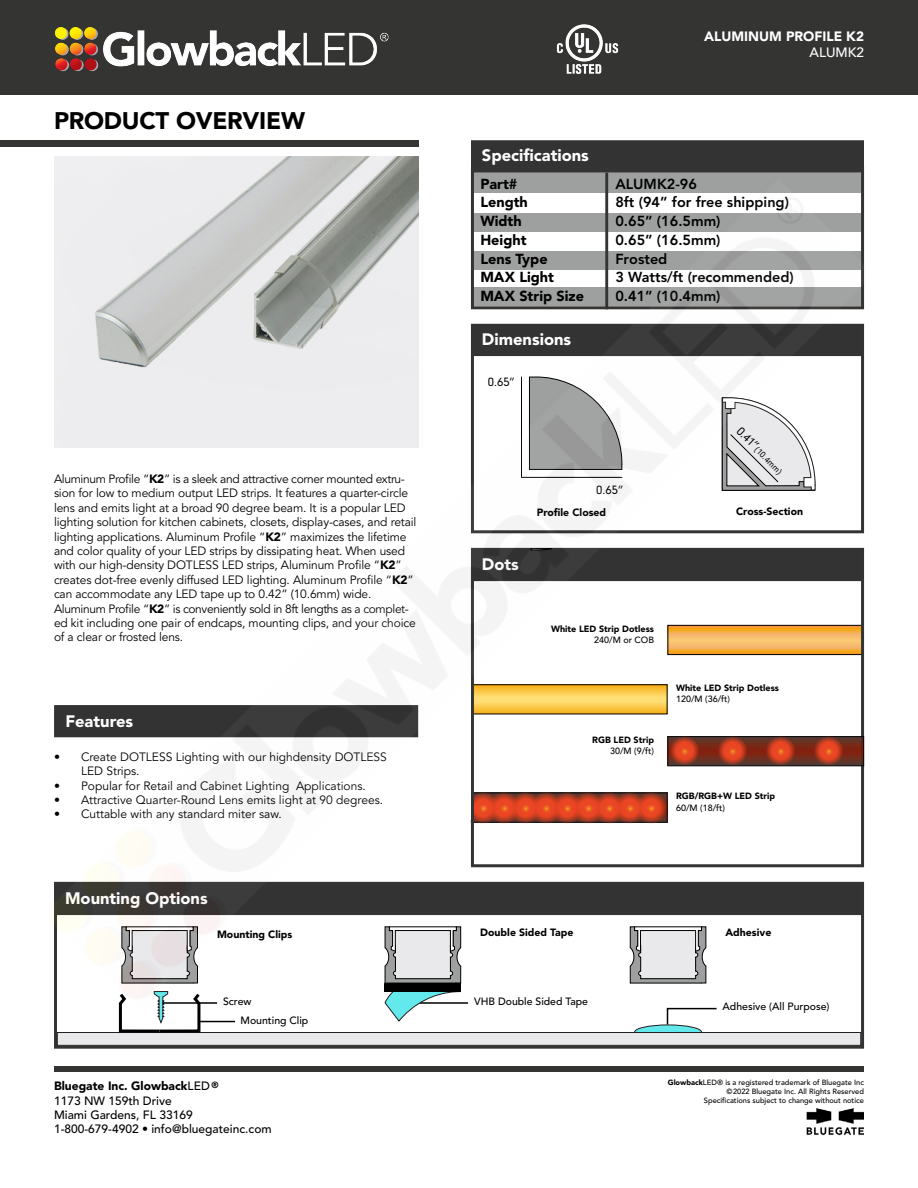
<style>
.page{position:relative;width:918px;height:1188px;background:#fff}
.page>*{position:absolute;margin:0;border:0;box-sizing:border-box;transform-origin:0 0}
.t1{font:900 24px "Avenir";letter-spacing:-.01em;color:#000101}
.t2{font:900 16.5px "Avenir LT Std";color:#fff}
.t3{font:800 14.4px/18.8px "Avenir LT Std";color:#000}
.t4{font:900 14.4px/18.8px "Avenir LT Std";color:#000}
.t5{font:900 13.5px "Avenir LT Std";color:#fff}
.t6{font:500 13.5px "Avenir LT Std";color:#fff}
.t7{font:12.6px "Neuzeit Gro TOT";color:#000}
.t8{font:12px/14.4px "Avenir LT Std";letter-spacing:-.01em;color:#000}
.t9{font:500 12px/14.4px "Avenir LT Std";color:#000}
.t10{font:900 10.5px "Avenir LT Std";color:#000}
.t11{font:500 10.5px/19.4px "Avenir LT Std";color:#000}
.t12{font:900 9px "Avenir LT Std";color:#000}
.t13{font:500 9px "Avenir LT Std";color:#000}
.t14{font:9px "Neuzeit Gro TOT";color:#000}
.t15{font:900 8.85px "Avenir LT Std";color:#000}
.t16{font:500 7.5px/9px "Avenir LT Std";color:#000;text-align:right}
.t17{font:7.5px/9px "Avenir LT Std";color:#000;text-align:right}
.s1{font-weight:900}
.s2{font-size:12.6px}
</style>
<div class="page">
<div style="left:473px;top:169px;width:390px;height:23px;background:#9e9f9f"></div>
<div style="left:471px;top:140px;width:393px;height:32px;background:#333;border:2px solid #333"></div>
<img style="left:807px;top:1108px;width:57px;height:28px">
<div style="left:0;top:0;width:918px;height:94px;background:#343433"></div>
<img style="left:55px;top:27px;width:334px;height:45px">
<div style="left:0;top:140px;width:418px;height:7px;background:#343433"></div>
<div style="left:54px;top:1066px;width:810px;height:6px;background:#343433"></div>
<hr style="left:605px;top:173px;width:3px;height:136px;background:#343433">
<img style="left:556px;top:24px;width:63px;height:50px">
<img style="left:54px;top:157px;width:364px;height:22px">
<svg style="left:389px;top:1009px;width:23px;height:13px"></svg>
<div style="left:57px;top:1032px;width:804px;height:14px;background:#e9e9eb;border:1px solid #241f21"></div>
<svg style="left:634px;top:1009px;width:84px;height:24px"></svg>
<svg style="left:117px;top:1009px;width:86px;height:25px"></svg>
<hr style="left:198px;top:1021px;width:37px;height:1px;background:#000">
<img style="left:51px;top:179px;width:814px;height:830px">
<h1 class="t1" style="left:54px;top:100px;width:253px">PRODUCT OVERVIEW</h1>
<p class="t8" style="left:54px;top:472px;width:364px">Aluminum Profile “<span class="s1">K2</span>” is a sleek and attractive corner mounted extru&shy;sion for low to medium output LED strips. It features a quarter-circle lens and emits light at a broad 90 degree beam. It is a popular LED lighting solution for kitchen cabinets, closets, display-cases, and retail lighting applications. Aluminum Profile “<span class="s1">K2</span>” maximizes the lifetime and color quality of your LED strips by dissipating heat. When used with our high-density DOTLESS LED strips, Aluminum Profile “<span class="s1">K2</span>” creates dot-free evenly diffused LED lighting. Aluminum Profile “<span class="s1">K2</span>” can accommodate any LED tape up to 0.42” (10.6mm) wide.<br>Aluminum Profile “<span class="s1">K2</span>” is conveniently sold in 8ft lengths as a complet&shy;ed kit including one pair of endcaps, mounting clips, and your choice of a clear or frosted lens.</p>
<h2 class="t2" style="left:65px;top:712px;width:69px">Features</h2>
<p class="t8" style="left:81px;top:750px;width:307px;text-indent:-27px">• Create DOTLESS Lighting with our highdensity DOTLESS<br>LED Strips.</p>
<p class="t8" style="left:54px;top:779px;width:313px">• Popular for Retail and Cabinet Lighting Applications.</p>
<p class="t8" style="left:54px;top:793px;width:331px">• Attractive Quarter-Round Lens emits light at 90 degrees.</p>
<p class="t8" style="left:54px;top:807px;width:229px">• Cuttable with any standard miter saw.</p>
<h2 class="t2" style="left:65px;top:888px;width:144px">Mounting Options</h2>
<p class="t10" style="left:217px;top:928px;width:77px">Mounting Clips</p>
<p class="t11" style="left:241px;top:992px;width:69px;text-indent:-17px">Screw<br>Mounting Clip</p>
<p class="t5" style="left:704px;top:28px;width:161px">ALUMINUM PROFILE K2</p>
<p class="t6" style="left:810px;top:45px;width:56px">ALUMK2</p>
<h2 class="t2" style="left:482px;top:145px;width:108px">Specifications</h2>
<p class="t4" style="left:480px;top:174px;width:105px">Part#<br>Length<br>Width<br>Height<br>Lens Type<br>MAX Light<br>MAX Strip Size</p>
<p class="t3" style="left:615px;top:174px;width:180px">ALUMK2-96<br>8ft (94” for free shipping)<br>0.65” (16.5mm)<br>0.65” (16.5mm)<br>Frosted<br>3 Watts/ft (recommended)<br>0.41” (10.4mm)</p>
<h2 class="t2" style="left:482px;top:329px;width:91px">Dimensions</h2>
<p class="t7" style="left:488px;top:375px;width:28px">0.65”</p>
<h2 class="t2" style="left:482px;top:554px;width:38px">Dots</h2>
<p class="t7" style="left:596px;top:483px;width:28px">0.65”</p>
<p class="t10" style="left:537px;top:506px;width:71px">Profile Closed</p>
<p class="t12" style="left:551px;top:623px;width:104px">White LED Strip Dotless</p>
<p class="t13" style="left:594px;top:635px;width:61px">240/M or COB</p>
<p class="t12" style="left:592px;top:734px;width:63px">RGB LED Strip</p>
<p class="t13" style="left:610px;top:746px;width:46px">30/M (9/ft)</p>
<p class="t14" style="left:741px;top:426px;width:62px;rotate:45deg"><span class="s2">0.41”</span>(10.4mm)</p>
<p class="t10" style="left:736px;top:505px;width:69px">Cross-Section</p>
<p class="t12" style="left:676px;top:683px;width:104px">White LED Strip Dotless</p>
<p class="t13" style="left:676px;top:694px;width:56px">120/M (36/ft)</p>
<p class="t12" style="left:676px;top:791px;width:101px">RGB/RGB+W LED Strip</p>
<p class="t13" style="left:676px;top:802px;width:51px">60/M (18/ft)</p>
<p class="t10" style="left:480px;top:926px;width:95px">Double Sided Tape</p>
<p class="t10" style="left:725px;top:926px;width:47px">Adhesive</p>
<p class="t11" style="left:474px;top:992px;width:115px">VHB Double Sided Tape</p>
<p class="t11" style="left:723px;top:997px;width:108px">Adhesive (All Purpose)</p>
<p class="t15" style="left:211px;top:1079px;width:9px">®</p>
<p class="t16" style="left:668px;top:1078px;width:198px"><span class="s1">Glowback</span>LED is a registered trademark of Bluegate Inc ©2022 Bluegate Inc. All Rights Reserved<br>Specifications subject to change without notice</p>
<p class="t16" style="left:717px;top:1078px;width:7px">®</p>
<p class="t17" style="left:671px;top:1078px;width:194px"><span class="s1">Glowback</span>LED® is a registered trademark of Bluegate Inc ©2021 Bluegate Inc. All Rights Reserved<br>Specifications subject to change without notice</p>
<p class="t9" style="left:54px;top:1079px;width:219px"><span class="s1">Bluegate Inc. Glowback</span>LED<br>1173 NW 159th Drive<br>Miami Gardens, FL 33169<br>1-800-679-4902 • info@bluegateinc.com</p>
</div>
